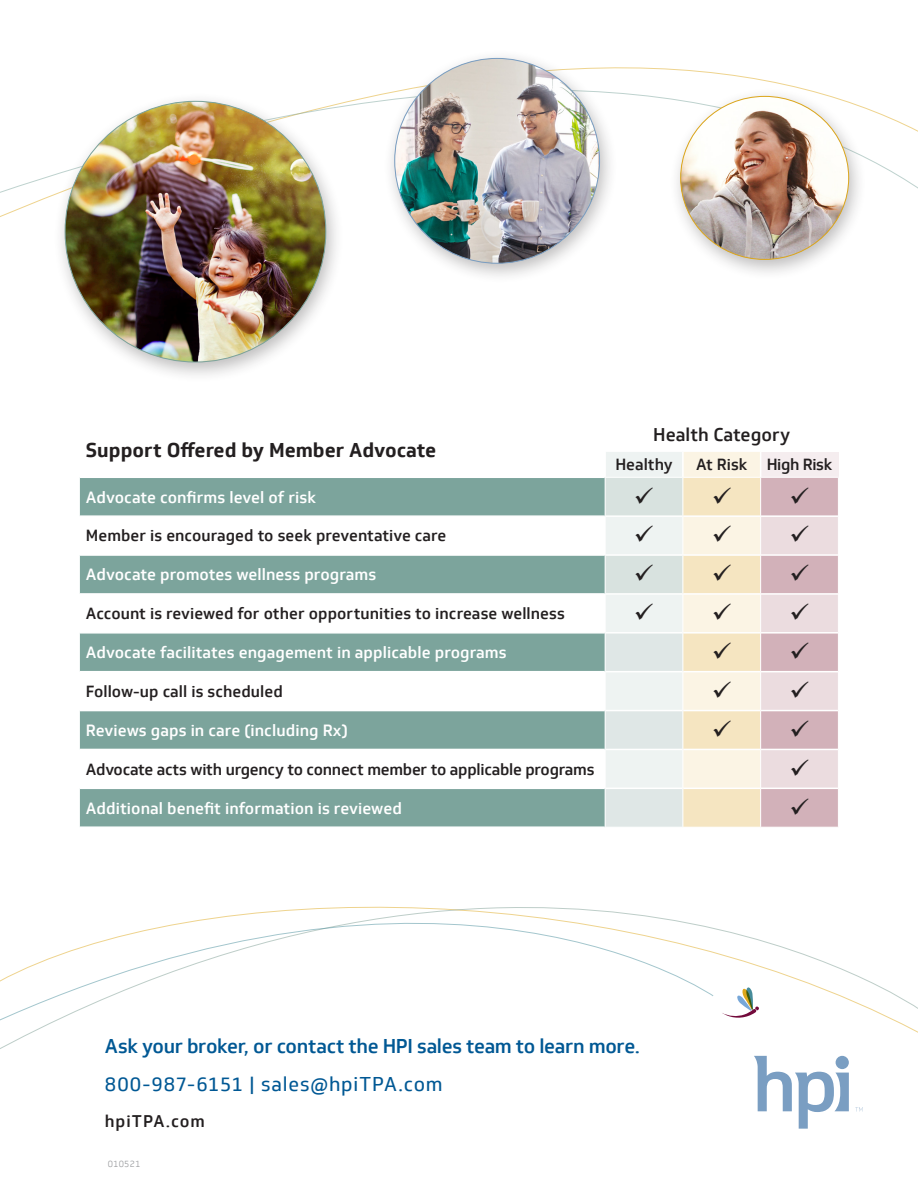
<style>
.page{position:relative;width:918px;height:1188px;background:#fff}
.page>*{position:absolute;margin:0;border:0;box-sizing:border-box;transform-origin:0 0}
.t1{font:500 19.5px "Soleto";letter-spacing:-.02em;color:#005894}
.BODY{font:700 19.5px "Soleto";color:#231f20}
.t2{font:19.5px "Soleto";letter-spacing:.04em;color:#005894}
.BODY-2{font:500 18px "Soleto";color:#231f20}
.t3{font:500 16.5px "Soleto";letter-spacing:.055em;color:#231f20}
.BODY-3{font:500 15.9px "Soleto";letter-spacing:.005em;color:#fff}
.BODY-4{font:500 15.75px "Soleto";color:#231f20}
.BODY-5{font:500 15.75px "Soleto";letter-spacing:-.02em;color:#231f20}
.t4{font:300 9px "Soleto";letter-spacing:.02em;color:#939598}
</style>
<div class="page">
<svg style="left:0;top:906px;width:918px;height:150px"></svg>
<svg style="left:0;top:922px;width:714px;height:105px"></svg>
<svg style="left:754px;top:1056px;width:95px;height:73px"></svg>
<div style="left:836px;top:1056px;width:13px;height:13px;background:#7a9ec2;border-radius:50%"></div>
<svg style="left:855px;top:1107px;width:8px;height:5px"></svg>
<svg style="left:722px;top:987px;width:37px;height:32px"></svg>
<div style="left:669px;top:87px;width:198px;height:194px;background:#231f20;opacity:.3"></div>
<img style="left:681px;top:96px;width:168px;height:163px">
<div style="left:383px;top:49px;width:235px;height:235px;background:#231f20;opacity:.3"></div>
<div style="left:395px;top:58px;width:205px;height:205px;background:#231f20;opacity:.3"></div>
<img style="left:395px;top:58px;width:205px;height:205px;border-radius:102px">
<div style="left:53px;top:92px;width:292px;height:291px;background:#231f20;opacity:.3"></div>
<div style="left:65px;top:101px;width:261px;height:261px;background:#231f20;opacity:.3"></div>
<img style="left:65px;top:101px;width:261px;height:261px;border-radius:130px">
<svg style="left:80px;top:478px;width:525px;height:348px;fill:#7ca49c"></svg>
<hr style="left:80px;top:515px;width:525px;height:2px;background:#fff">
<hr style="left:80px;top:554px;width:525px;height:2px;background:#fff">
<hr style="left:80px;top:593px;width:525px;height:2px;background:#fff">
<hr style="left:80px;top:632px;width:525px;height:2px;background:#fff">
<hr style="left:80px;top:671px;width:525px;height:1px;background:#fff">
<hr style="left:80px;top:710px;width:525px;height:1px;background:#fff">
<hr style="left:80px;top:749px;width:525px;height:1px;background:#fff">
<hr style="left:80px;top:788px;width:525px;height:1px;background:#fff">
<svg style="left:605px;top:452px;width:233px;height:375px;background:#eae1da"></svg>
<p class="BODY" style="left:86px;top:437px;width:352px">Support Offered by Member Advocate</p>
<p class="BODY-3" style="left:86px;top:487px;width:232px">Advocate confirms level of risk</p>
<p class="BODY-4" style="left:86px;top:526px;width:362px">Member is encouraged to seek preventative care</p>
<p class="BODY-3" style="left:86px;top:565px;width:292px">Advocate promotes wellness programs</p>
<p class="BODY-4" style="left:86px;top:604px;width:480px">Account is reviewed for other opportunities to increase wellness</p>
<p class="BODY-3" style="left:86px;top:643px;width:422px">Advocate facilitates engagement in applicable programs</p>
<p class="BODY-4" style="left:86px;top:682px;width:198px">Follow-up call is scheduled</p>
<p class="BODY-3" style="left:86px;top:720px;width:263px">Reviews gaps in care (including Rx)</p>
<p class="BODY-4" style="left:86px;top:759px;width:510px">Advocate acts with urgency to connect member to applicable programs</p>
<p class="BODY-3" style="left:86px;top:798px;width:317px">Additional benefit information is reviewed</p>
<p class="BODY-2" style="left:653px;top:423px;width:138px">Health Category</p>
<p class="BODY-4" style="left:615px;top:455px;width:59px">Healthy</p>
<p class="BODY-4" style="left:696px;top:455px;width:53px">At Risk</p>
<p class="BODY-5" style="left:767px;top:455px;width:67px">High Risk</p>
<h3 class="t1" style="left:105px;top:1034px;width:537px">Ask your broker, or contact the HPI sales team to learn more.</h3>
<h3 class="t2" style="left:105px;top:1072px;width:339px">800-987-6151 | sales@hpiTPA.com</h3>
<p class="t3" style="left:105px;top:1111px;width:101px">hpiTPA.com</p>
<p class="t4" style="left:108px;top:1158px;width:34px">010521</p>
</div>
